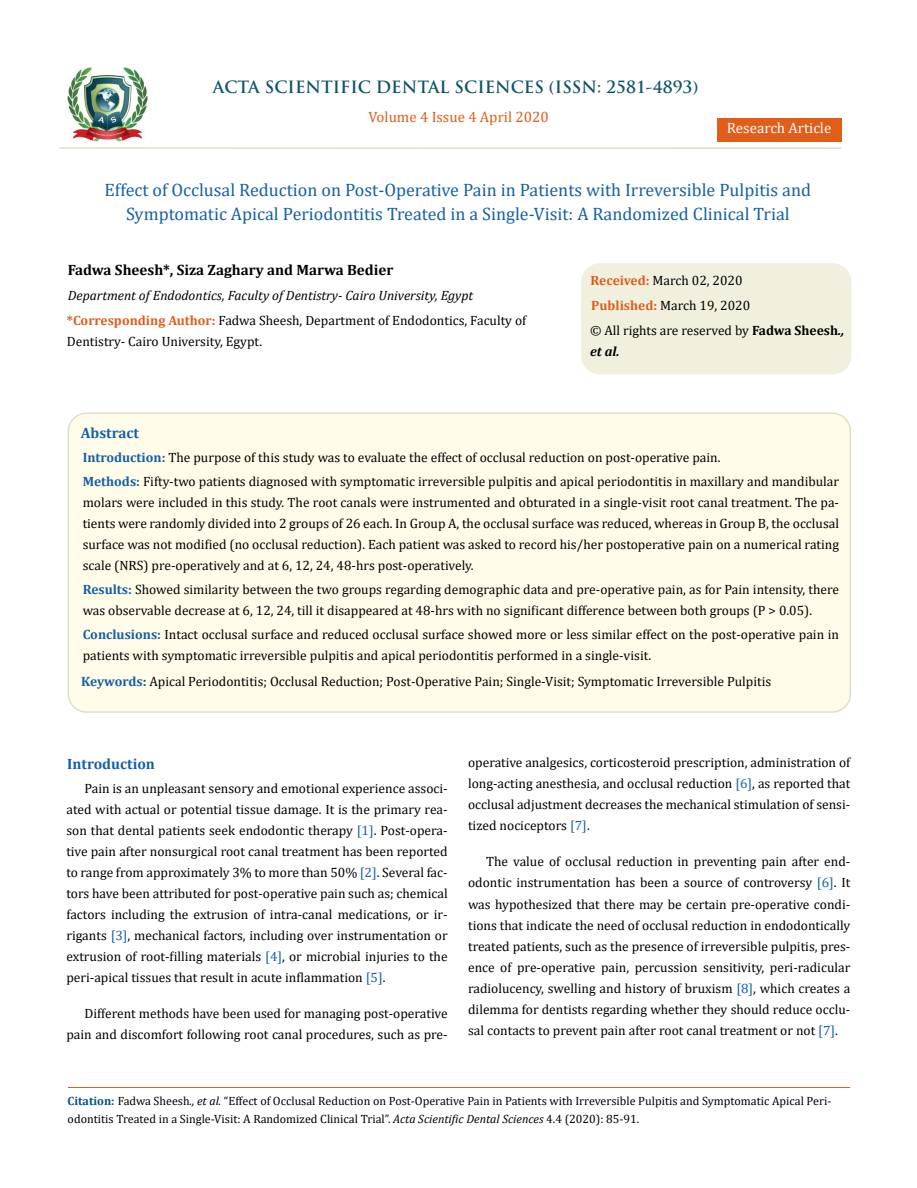
<style>
.page{position:relative;width:917px;height:1188px;background:#fff}
.page>*{position:absolute;margin:0;border:0;box-sizing:border-box;transform-origin:0 0}
.t1{font:18px/24px "Cambria";color:#1560a6;text-align:center}
.t2{font:700 16.5px "Trajan Pro";color:#0e546a}
.t3{font:700 15px "Cambria";color:#000}
.t4{font:15px "Cambria";color:#e05d1a}
.t5{font:700 15px "Cambria";color:#1560a6}
.t6{font:15px "Cambria";color:#fff}
.t7{font:13.5px/21px "Cambria";color:#000}
.t8{font:italic 13.5px/24.6px "Cambria";color:#000}
.t9{font:italic 700 13.5px "Cambria";color:#000}
.t10{font:12px/18px "Cambria";color:#000}
.s1{font-weight:700;font-style:normal;color:#e05d1a}
.s2{font-style:normal}
.s3{font-weight:700;color:#e05d1a}
.s4{font-weight:700}
.s5{font-weight:700;font-style:italic}
.s6{font-weight:700;color:#1560a6}
.s7{font-weight:700;color:#0e546a}
.s8{color:#1560a6}
.s9{font-weight:700;color:#035089}
.s10{font-style:italic}
</style>
<div class="page">
<img style="left:68px;top:67px;width:80px;height:74px">
<div style="left:717px;top:118px;width:124px;height:24px;background:#e05d1a"></div>
<div style="left:68px;top:413px;width:782px;height:299px;background:#fffde9;border-radius:18px"></div>
<div style="left:68px;top:412px;width:783px;height:301px;border:2px solid #e0dfcd;border-radius:18px"></div>
<div style="left:582px;top:264px;width:268px;height:110px;background:#f1f0de;border-radius:18px"></div>
<div style="left:581px;top:263px;width:270px;height:111px;border:2px solid #f1f0de;border-radius:18px"></div>
<hr style="left:59px;top:147px;width:782px;height:2px;background:#e0dfcd">
<hr style="left:68px;top:1087px;width:782px;height:1px;background:#e05d1a">
<p class="t2" style="left:213px;top:76px;width:487px">ACTA SCIENTIFIC DENTAL SCIENCES (ISSN: 2581-4893)</p>
<p class="t4" style="left:368px;top:108px;width:182px">Volume 4 Issue 4 April 2020</p>
<p class="t6" style="left:726px;top:119px;width:106px">Research Article</p>
<h1 class="t1" style="left:105px;top:178px;width:708px">Effect of Occlusal Reduction on Post-Operative Pain in Patients with Irreversible Pulpitis and<br>Symptomatic Apical Periodontitis Treated in a Single-Visit: A Randomized Clinical Trial</h1>
<p class="t3" style="left:68px;top:260px;width:327px">Fadwa Sheesh*, Siza Zaghary and Marwa Bedier</p>
<p class="t8" style="left:67px;top:283px;width:461px">Department of Endodontics, Faculty of Dentistry- Cairo University, Egypt <span class="s1">*Corresponding Author:</span> <span class="s2">Fadwa Sheesh, Department of Endodontics, Faculty of</span></p>
<p class="t7" style="left:67px;top:331px;width:197px">Dentistry- Cairo University, Egypt.</p>
<p class="t5" style="left:81px;top:423px;width:60px">Abstract</p>
<p class="t7" style="left:590px;top:268px;width:256px;line-height:24.9px"><span class="s3">Received:</span> March 02, 2020<br><span class="s3">Published:</span> March 19, 2020<br>© All rights are reserved by <span class="s4">Fadwa Sheesh</span><span class="s5">.,</span></p>
<p class="t9" style="left:590px;top:342px;width:31px">et al.</p>
<p class="t7" style="left:83px;top:446px;width:758px;line-height:24px"><span class="s6">Introduction:</span> The purpose of this study was to evaluate the effect of occlusal reduction on post-operative pain.<br><span class="s6">Methods:</span> Fifty-two patients diagnosed with symptomatic irreversible pulpitis and apical periodontitis in maxillary and mandibular</p>
<p class="t7" style="left:83px;top:492px;width:758px;text-align:justify">molars were included in this study. The root canals were instrumented and obturated in a single-visit root canal treatment. The pa&shy;tients were randomly divided into 2 groups of 26 each. In Group A, the occlusal surface was reduced, whereas in Group B, the occlusal surface was not modified (no occlusal reduction). Each patient was asked to record his/her postoperative pain on a numerical rating scale (NRS) pre-operatively and at 6, 12, 24, 48-hrs post-operatively.</p>
<p class="t7" style="left:83px;top:579px;width:758px"><span class="s6">Results:</span> Showed similarity between the two groups regarding demographic data and pre-operative pain, as for Pain intensity, there was observable decrease at 6, 12, 24, till it disappeared at 48-hrs with no significant difference between both groups (P &gt; 0.05).</p>
<p class="t7" style="left:83px;top:624px;width:758px"><span class="s6">Conclusions:</span> Intact occlusal surface and reduced occlusal surface showed more or less similar effect on the post-operative pain in patients with symptomatic irreversible pulpitis and apical periodontitis performed in a single-visit.</p>
<p class="t7" style="left:81px;top:671px;width:691px"><span class="s6">Keywords</span><span class="s7">:</span> Apical Periodontitis; Occlusal Reduction; Post-Operative Pain; Single-Visit; Symptomatic Irreversible Pulpitis</p>
<p class="t5" style="left:67px;top:753px;width:89px">Introduction</p>
<p class="t7" style="left:66px;top:778px;width:383px;text-align:justify;text-indent:18px">Pain is an unpleasant sensory and emotional experience associ&shy;ated with actual or potential tissue damage. It is the primary rea&shy;son that dental patients seek endodontic therapy <span class="s8">[1]</span>. Post-opera&shy;tive pain after nonsurgical root canal treatment has been reported to range from approximately 3% to more than 50% <span class="s8">[2]</span>. Several fac&shy;tors have been attributed for post-operative pain such as; chemical factors including the extrusion of intra-canal medications, or ir&shy;rigants <span class="s8">[3]</span>, mechanical factors, including over instrumentation or extrusion of root-filling materials <span class="s8">[4]</span>, or microbial injuries to the peri-apical tissues that result in acute inflammation <span class="s8">[5]</span>.</p>
<p class="t7" style="left:66px;top:1003px;width:383px;text-align:right">Different methods have been used for managing post-operative pain and discomfort following root canal procedures, such as pre-</p>
<p class="t7" style="left:468px;top:752px;width:384px;text-align:justify">operative analgesics, corticosteroid prescription, administration of long-acting anesthesia, and occlusal reduction <span class="s8">[6]</span>, as reported that occlusal adjustment decreases the mechanical stimulation of sensi&shy;tized nociceptors <span class="s8">[7]</span>.</p>
<p class="t7" style="left:468px;top:851px;width:384px;text-align:justify;text-indent:18px">The value of occlusal reduction in preventing pain after end&shy;odontic instrumentation has been a source of controversy <span class="s8">[6]</span>. It was hypothesized that there may be certain pre-operative condi&shy;tions that indicate the need of occlusal reduction in endodontically treated patients, such as the presence of irreversible pulpitis, pres&shy;ence of pre-operative pain, percussion sensitivity, peri-radicular radiolucency, swelling and history of bruxism <span class="s8">[8]</span>, which creates a dilemma for dentists regarding whether they should reduce occlu&shy;sal contacts to prevent pain after root canal treatment or not <span class="s8">[7]</span>.</p>
<p class="t10" style="left:68px;top:1092px;width:765px"><span class="s9">Citation:</span> Fadwa Sheesh<span class="s10">., et al.</span> “Effect of Occlusal Reduction on Post-Operative Pain in Patients with Irreversible Pulpitis and Symptomatic Apical Peri&shy;odontitis Treated in a Single-Visit: A Randomized Clinical Trial”. <span class="s10">Acta Scientific Dental Sciences</span> 4.4 (2020): 85-91.</p>
</div>
